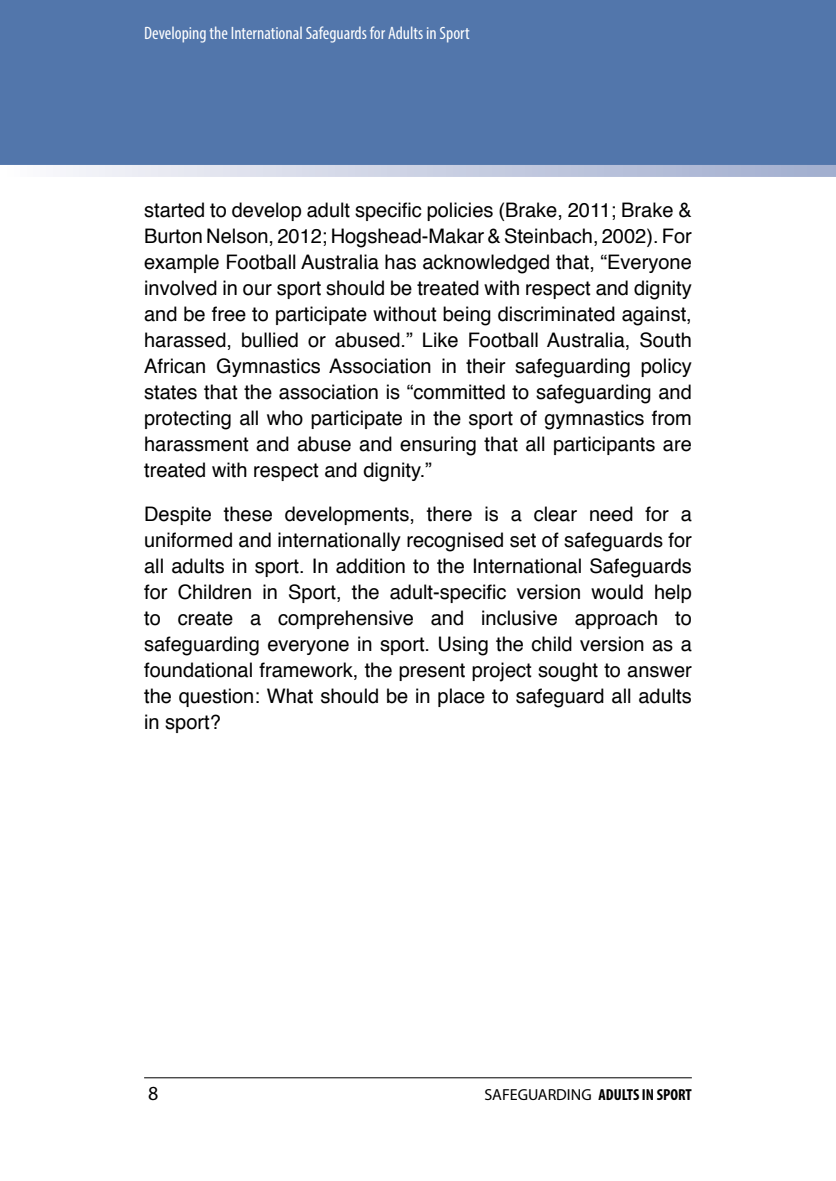
<style>
.page{position:relative;width:836px;height:1181px;background:#fff}
.page>*{position:absolute;margin:0;border:0;box-sizing:border-box;transform-origin:0 0}
.t1{font:20px/26px "Helvetica";color:#000;text-align:justify}
.t2{font:20px "Myriad Pro";color:#000}
.t3{font:condensed 18px "Myriad Pro";color:#fff}
.t4{font:700 condensed 16px "Myriad Pro";color:#000}
.s1{font-weight:400;font-stretch:normal}
</style>
<div class="page">
<div style="left:1px;top:0;width:834px;height:170px;background:#5276ab"></div>
<svg style="left:1px;top:165px;width:834px;height:12px;background:#cdd3e4"></svg>
<hr style="left:144px;top:1077px;width:547px;height:1px;background:#000">
<p class="t3" style="left:144px;top:23px;width:327px">Developing the International Safeguards for Adults in Sport</p>
<p class="t1" style="left:144px;top:197px;width:549px">started to develop adult specific policies (Brake, 2011; Brake &amp; Burton Nelson, 2012; Hogshead-Makar &amp; Steinbach, 2002). For example Football Australia has acknowledged that, “Everyone involved in our sport should be treated with respect and dignity and be free to participate without being discriminated against, harassed, bullied or abused.” Like Football Australia, South African Gymnastics Association in their safeguarding policy states that the association is “committed to safeguarding and protecting all who participate in the sport of gymnastics from harassment and abuse and ensuring that all participants are treated with respect and dignity.”</p>
<p class="t1" style="left:144px;top:501px;width:549px">Despite these developments, there is a clear need for a uniformed and internationally recognised set of safeguards for all adults in sport. In addition to the International Safeguards for Children in Sport, the adult-specific version would help to create a comprehensive and inclusive approach to safeguarding everyone in sport. Using the child version as a foundational framework, the present project sought to answer the question: What should be in place to safeguard all adults in sport?</p>
<p class="t2" style="left:148px;top:1081px;width:12px">8</p>
<p class="t4" style="left:484px;top:1085px;width:209px"><span class="s1">SAFEGUARDING</span> ADULTS IN SPORT</p>
</div>
